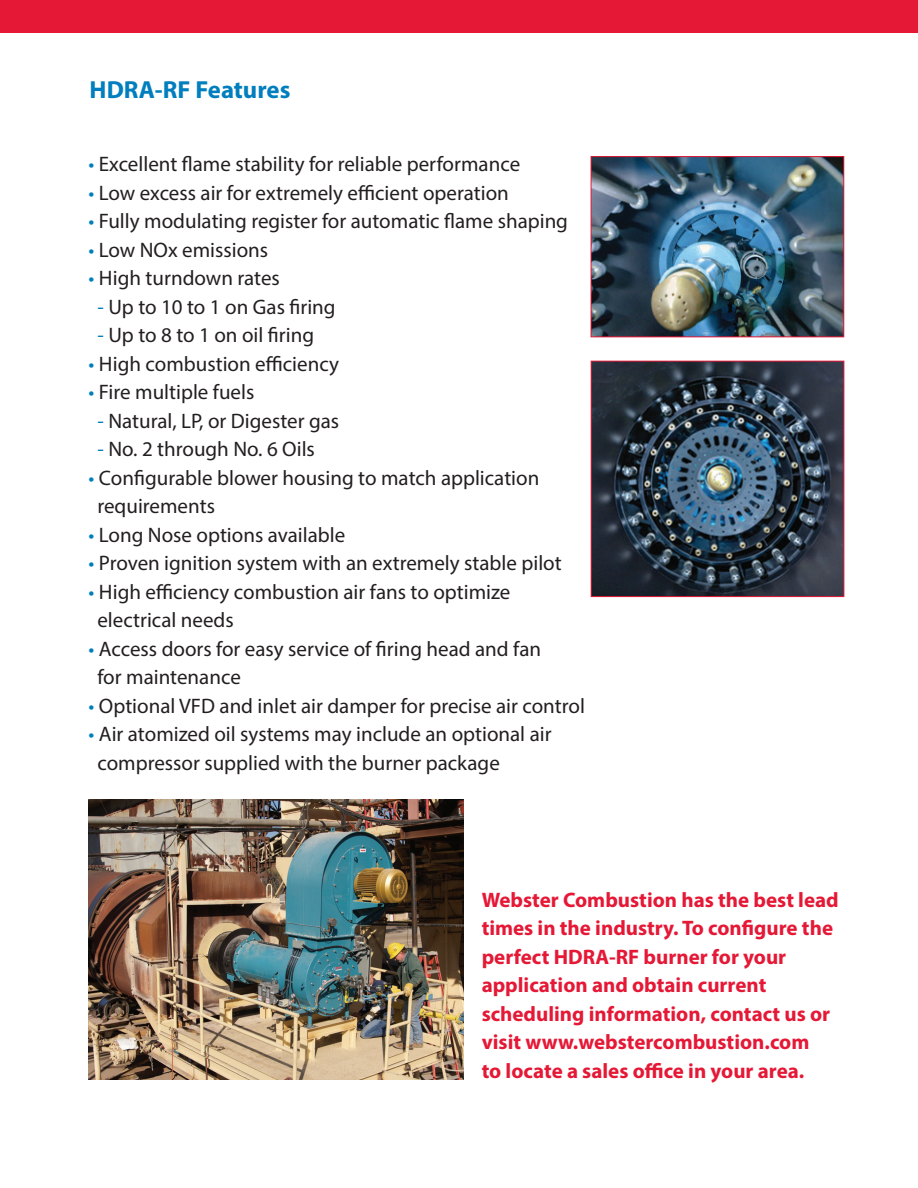
<style>
.page{position:relative;width:918px;height:1188px;background:#fff}
.page>*{position:absolute;margin:0;border:0;box-sizing:border-box;transform-origin:0 0}
.t1{font:700 24.75px "Myriad Pro";color:#007ebd}
.t2{font:21px "Myriad Pro";color:#231f20}
.t3{font:700 21px/28.5px "Myriad Pro";color:#e51836}
.s1{color:#007ebd}
</style>
<div class="page">
<div style="left:0;top:0;width:918px;height:32px;background:#e51836"></div>
<img style="left:593px;top:158px;width:249px;height:177px">
<div style="left:591px;top:156px;width:253px;height:181px;border:1px solid #e51836"></div>
<img style="left:593px;top:363px;width:249px;height:232px">
<img style="left:88px;top:799px;width:375px;height:280px">
<p class="t1" style="left:90px;top:74px;width:202px">HDRA-RF Features</p>
<p class="t2" style="left:89px;top:151px;width:433px"><span class="s1">•</span> Excellent flame stability for reliable performance</p>
<p class="t2" style="left:89px;top:180px;width:422px"><span class="s1">•</span> Low excess air for extremely efficient operation</p>
<p class="t2" style="left:89px;top:208px;width:481px"><span class="s1">•</span> Fully modulating register for automatic flame shaping</p>
<p class="t2" style="left:89px;top:237px;width:181px"><span class="s1">•</span> Low NOx emissions</p>
<p class="t2" style="left:89px;top:265px;width:193px"><span class="s1">•</span> High turndown rates</p>
<p class="t2" style="left:97px;top:294px;width:240px"><span class="s1">-</span> Up to 10 to 1 on Gas firing</p>
<p class="t2" style="left:97px;top:322px;width:218px"><span class="s1">-</span> Up to 8 to 1 on oil firing</p>
<p class="t2" style="left:89px;top:351px;width:252px"><span class="s1">•</span> High combustion efficiency</p>
<p class="t2" style="left:89px;top:379px;width:167px"><span class="s1">•</span> Fire multiple fuels</p>
<p class="t2" style="left:97px;top:408px;width:243px"><span class="s1">-</span> Natural, LP, or Digester gas</p>
<p class="t2" style="left:97px;top:436px;width:219px"><span class="s1">-</span> No. 2 through No. 6 Oils</p>
<p class="t2" style="left:89px;top:465px;width:452px"><span class="s1">•</span> Configurable blower housing to match application</p>
<p class="t2" style="left:97px;top:493px;width:119px">requirements</p>
<p class="t2" style="left:89px;top:522px;width:258px"><span class="s1">•</span> Long Nose options available</p>
<p class="t2" style="left:89px;top:550px;width:475px"><span class="s1">•</span> Proven ignition system with an extremely stable pilot</p>
<p class="t2" style="left:89px;top:579px;width:423px"><span class="s1">•</span> High efficiency combustion air fans to optimize</p>
<p class="t2" style="left:97px;top:607px;width:138px">electrical needs</p>
<p class="t2" style="left:89px;top:636px;width:454px"><span class="s1">•</span> Access doors for easy service of firing head and fan</p>
<p class="t2" style="left:97px;top:664px;width:145px">for maintenance</p>
<p class="t2" style="left:89px;top:693px;width:498px"><span class="s1">•</span> Optional VFD and inlet air damper for precise air control</p>
<p class="t2" style="left:89px;top:721px;width:465px"><span class="s1">•</span> Air atomized oil systems may include an optional air</p>
<p class="t2" style="left:97px;top:750px;width:404px">compressor supplied with the burner package</p>
<p class="t3" style="left:482px;top:885px;width:359px">Webster Combustion has the best lead times in the industry. To configure the perfect HDRA-RF burner for your</p>
<p class="t3" style="left:482px;top:970px;width:286px">application and obtain current</p>
<p class="t3" style="left:482px;top:999px;width:350px">scheduling information, contact us or visit www.webstercombustion.com</p>
<p class="t3" style="left:482px;top:1056px;width:324px">to locate a sales office in your area.</p>
</div>
